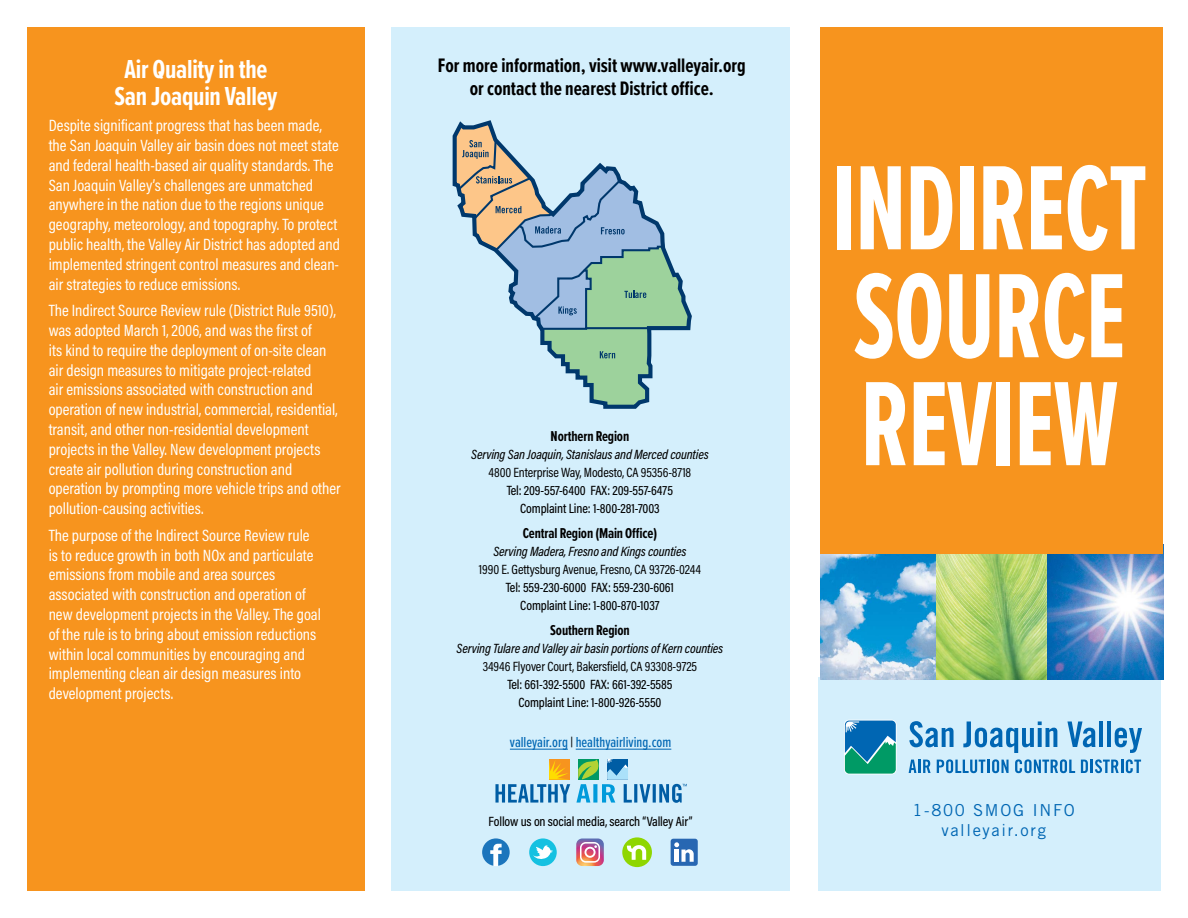
<style>
.page{position:relative;width:1188px;height:918px;background:#fff}
.page>*{position:absolute;margin:0;border:0;box-sizing:border-box;transform-origin:0 0}
.t1{font:700 124.5px/108px "Proxima Nova Ex Cn";letter-spacing:-.01em;color:#fff;scale:.85 1}
.t2{font:700 27px/27px "Proxima Nova Ex Cn";letter-spacing:-.01em;color:#fff;text-align:center}
.t3{font:700 20.25px/22.5px "Proxima Nova Ex Cn";color:#000;text-align:center}
.t4{font:16.5px/19.8px "Acumin Pro Cond";color:#fff}
.t5{font:16.5px/19.8px "Trade Gothic LT Std";letter-spacing:.1em;color:#0066b3;text-align:center}
.t6{font:500 15px "Proxima Nova Ex Cn";color:#0066b3}
.t7{font:700 14.85px "Proxima Nova Ex Cn";letter-spacing:-.01em;color:#000}
.t8{font:500 13.5px/18px "Acumin Pro Cond";letter-spacing:-.01em;color:#000;text-align:center}
.t9{font:italic 500 13.5px "Acumin Pro Cond";letter-spacing:-.01em;color:#000}
.t10{font:13.5px "Acumin Pro Cond";letter-spacing:-.01em;color:#000}
.s1{color:#000}
</style>
<div class="page">
<div style="left:27px;top:27px;width:337px;height:864px;background:#f7941e"></div>
<div style="left:818px;top:678px;width:343px;height:213px;background:#d4effc"></div>
<svg style="left:909px;top:721px;width:45px;height:26px"></svg>
<svg style="left:963px;top:721px;width:94px;height:32px"></svg>
<svg style="left:1067px;top:721px;width:28px;height:26px"></svg>
<hr style="left:1099px;top:721px;width:4px;height:26px;background:#0066b3">
<hr style="left:1107px;top:721px;width:4px;height:26px;background:#0066b3">
<svg style="left:1115px;top:728px;width:27px;height:25px"></svg>
<svg style="left:909px;top:760px;width:22px;height:13px"></svg>
<svg style="left:937px;top:759px;width:72px;height:14px"></svg>
<svg style="left:1015px;top:759px;width:60px;height:14px"></svg>
<svg style="left:1081px;top:759px;width:60px;height:14px"></svg>
<svg style="left:844px;top:720px;width:53px;height:54px"></svg>
<svg style="left:845px;top:721px;width:51px;height:53px;background:#17899a"></svg>
<img style="left:1047px;top:553px;width:116px;height:127px">
<img style="left:935px;top:553px;width:112px;height:127px">
<img style="left:820px;top:553px;width:115px;height:127px">
<div style="left:820px;top:27px;width:343px;height:526px;background:#f7941e"></div>
<div style="left:392px;top:27px;width:398px;height:864px;background:#d4effc"></div>
<svg style="left:454px;top:123px;width:236px;height:283px"></svg>
<hr style="left:510px;top:749px;width:58px;height:1px;background:#0066b3">
<hr style="left:576px;top:749px;width:95px;height:1px;background:#0066b3">
<svg style="left:495px;top:759px;width:75px;height:44px"></svg>
<svg style="left:576px;top:759px;width:111px;height:44px"></svg>
<div style="left:482px;top:838px;width:28px;height:28px;background:#1c75bc;border-radius:50%"></div>
<svg style="left:490px;top:844px;width:12px;height:22px"></svg>
<div style="left:529px;top:838px;width:28px;height:28px;background:#15c1e1;border-radius:50%"></div>
<svg style="left:533px;top:845px;width:20px;height:14px"></svg>
<svg style="left:576px;top:839px;width:28px;height:27px"></svg>
<div style="left:622px;top:837px;width:30px;height:30px;background:#8fd600;border-radius:50%"></div>
<svg style="left:627px;top:845px;width:19px;height:15px"></svg>
<div style="left:671px;top:839px;width:27px;height:27px;background:#2867b2;border-radius:3px"></div>
<svg style="left:674px;top:842px;width:20px;height:20px"></svg>
<h2 class="t2" style="left:115px;top:55px;width:165px">Air Quality in the<br>San Joaquin Valley</h2>
<p class="t4" style="left:49px;top:115px;width:293px">Despite significant progress that has been made, the San Joaquin Valley air basin does not meet state and federal health-based air quality standards. The San Joaquin Valley’s challenges are unmatched anywhere in the nation due to the regions unique geography, meteorology, and topography. To protect public health, the Valley Air District has adopted and implemented stringent control measures and clean&shy;air strategies to reduce emissions.</p>
<p class="t4" style="left:49px;top:300px;width:294px">The Indirect Source Review rule (District Rule 9510), was adopted March 1, 2006, and was the first of<br>its kind to require the deployment of on-site clean air design measures to mitigate project-related<br>air emissions associated with construction and operation of new industrial, commercial, residential, transit, and other non-residential development projects in the Valley. New development projects create air pollution during construction and operation by prompting more vehicle trips and other pollution-causing activities.</p>
<p class="t4" style="left:49px;top:525px;width:274px">The purpose of the Indirect Source Review rule is to reduce growth in both NOx and particulate emissions from mobile and area sources associated with construction and operation of new development projects in the Valley. The goal of the rule is to bring about emission reductions within local communities by encouraging and implementing clean air design measures into development projects.</p>
<p class="t3" style="left:438px;top:54px;width:309px">For more information, visit www.valleyair.org or contact the nearest District office.</p>
<p class="t7" style="left:551px;top:426px;width:80px">Northern Region</p>
<p class="t9" style="left:471px;top:446px;width:239px">Serving San Joaquin, Stanislaus and Merced counties</p>
<p class="t10" style="left:489px;top:464px;width:204px">4800 Enterprise Way, Modesto, CA 95356-8718</p>
<p class="t8" style="left:507px;top:481px;width:168px">Tel: 209-557-6400 FAX: 209-557-6475</p>
<p class="t8" style="left:520px;top:499px;width:141px">Complaint Line: 1-800-281-7003</p>
<p class="t7" style="left:523px;top:522px;width:136px">Central Region (Main Office)</p>
<p class="t9" style="left:493px;top:543px;width:195px">Serving Madera, Fresno and Kings counties</p>
<p class="t10" style="left:479px;top:561px;width:224px">1990 E. Gettysburg Avenue, Fresno, CA 93726-0244</p>
<p class="t8" style="left:506px;top:578px;width:170px">Tel: 559-230-6000 FAX: 559-230-6061<br>Complaint Line: 1-800-870-1037</p>
<p class="t7" style="left:550px;top:619px;width:81px">Southern Region</p>
<p class="t9" style="left:457px;top:639px;width:268px">Serving Tulare and Valley air basin portions of Kern counties</p>
<p class="t10" style="left:483px;top:657px;width:216px">34946 Flyover Court, Bakersfield, CA 93308-9725</p>
<p class="t8" style="left:507px;top:675px;width:167px">Tel: 661-392-5500 FAX: 661-392-5585<br>Complaint Line: 1-800-926-5550</p>
<p class="t6" style="left:510px;top:731px;width:163px">valleyair.org <span class="s1">|</span> healthyairliving.com</p>
<p class="t8" style="left:489px;top:812px;width:205px">Follow us on social media, search “Valley Air”</p>
<h1 class="t1" style="left:832px;top:151px;width:373px">INDIRECT<br>SOURCE</h1>
<h1 class="t1" style="left:861px;top:367px;width:305px">REVIEW</h1>
<p class="t5" style="left:912px;top:800px;width:164px">1-800 SMOG INFO valleyair.org</p>
</div>
